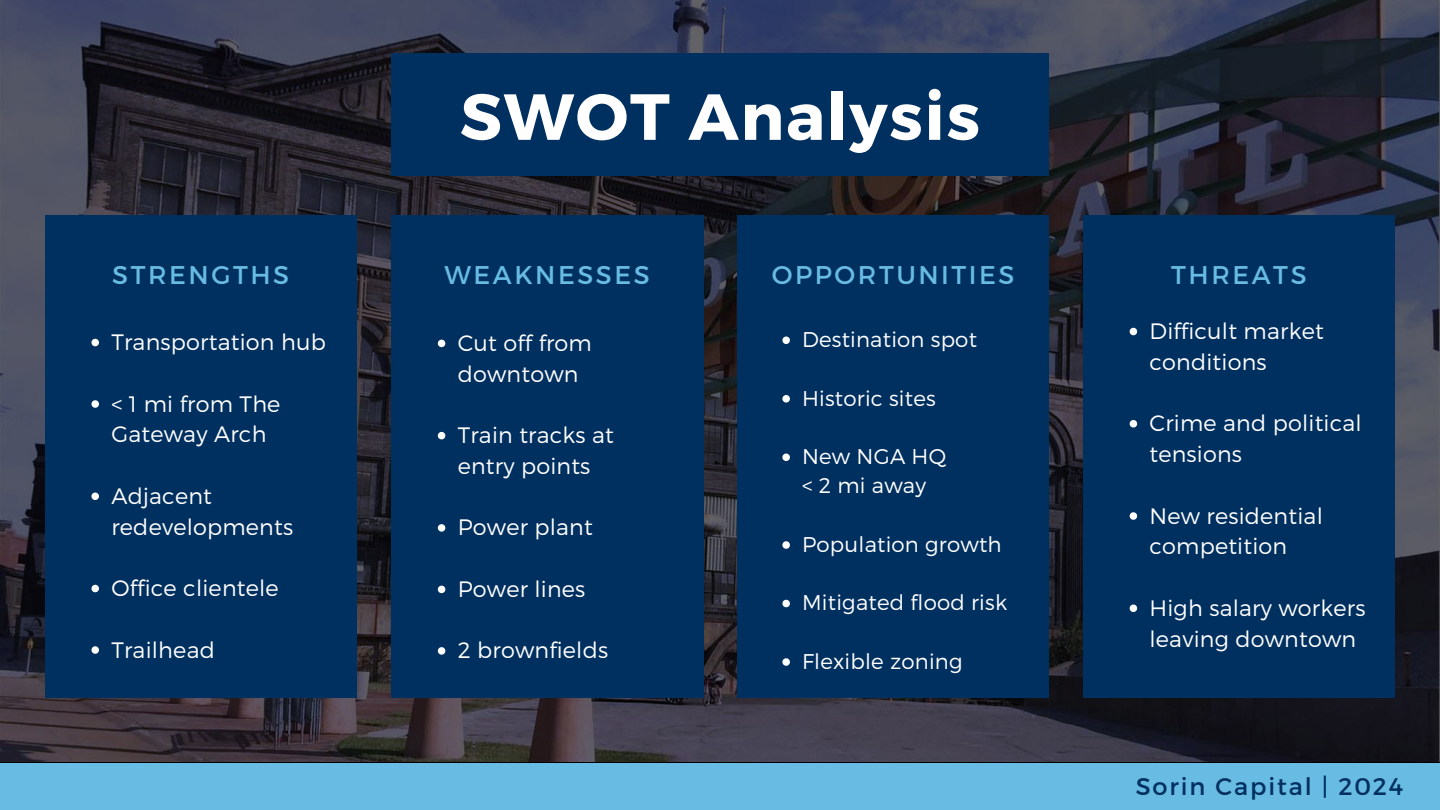
<style>
.page{position:relative;width:1440px;height:810px;background:#fff}
.page>*{position:absolute;margin:0;border:0;box-sizing:border-box;transform-origin:0 0}
.t1{font:700 65px "Montserrat";letter-spacing:.03em;color:#fff}
.t2{font:25.6px "Montserrat";letter-spacing:.1em;color:#68bbe3}
.t3{font:24px "Montserrat";letter-spacing:.08em;color:#003060}
.t4{font:300 22.3px/30.8px "Montserrat";letter-spacing:.01em;color:#fff}
.t5{font:300 21.3px/29.2px "Montserrat";letter-spacing:.01em;color:#fff}
</style>
<div class="page">
<img style="left:0;top:0;width:1440px;height:762px">
<div style="left:45px;top:215px;width:312px;height:483px;background:#003060"></div>
<div style="left:0;top:763px;width:1440px;height:47px;background:#68bbe3"></div>
<div style="left:391px;top:215px;width:312px;height:483px;background:#003060"></div>
<div style="left:737px;top:215px;width:312px;height:483px;background:#003060"></div>
<div style="left:1083px;top:215px;width:312px;height:483px;background:#003060"></div>
<div style="left:391px;top:53px;width:658px;height:123px;background:#003060"></div>
<svg style="left:91px;top:339px;width:8px;height:7px"></svg>
<svg style="left:91px;top:400px;width:8px;height:8px"></svg>
<svg style="left:91px;top:493px;width:8px;height:7px"></svg>
<svg style="left:91px;top:585px;width:8px;height:7px"></svg>
<svg style="left:91px;top:646px;width:8px;height:8px"></svg>
<svg style="left:438px;top:340px;width:7px;height:7px"></svg>
<svg style="left:438px;top:432px;width:7px;height:7px"></svg>
<svg style="left:438px;top:524px;width:7px;height:8px"></svg>
<svg style="left:438px;top:586px;width:7px;height:7px"></svg>
<svg style="left:438px;top:647px;width:7px;height:8px"></svg>
<svg style="left:782px;top:337px;width:8px;height:7px"></svg>
<svg style="left:782px;top:395px;width:8px;height:8px"></svg>
<svg style="left:782px;top:454px;width:8px;height:7px"></svg>
<svg style="left:782px;top:541px;width:8px;height:8px"></svg>
<svg style="left:782px;top:600px;width:8px;height:7px"></svg>
<svg style="left:782px;top:658px;width:8px;height:8px"></svg>
<svg style="left:1130px;top:328px;width:7px;height:7px"></svg>
<svg style="left:1130px;top:420px;width:7px;height:8px"></svg>
<svg style="left:1130px;top:512px;width:7px;height:8px"></svg>
<svg style="left:1130px;top:605px;width:7px;height:7px"></svg>
<p class="t2" style="left:112px;top:258px;width:178px">STRENGTHS</p>
<p class="t4" style="left:111px;top:326px;width:216px">Transportation hub</p>
<p class="t4" style="left:111px;top:387px;width:171px">&lt; 1 mi from The<br>Gateway Arch</p>
<p class="t4" style="left:111px;top:479px;width:183px">Adjacent redevelopments</p>
<p class="t4" style="left:111px;top:572px;width:169px">Office clientele</p>
<p class="t4" style="left:111px;top:633px;width:105px">Trailhead</p>
<h1 class="t1" style="left:460px;top:74px;width:522px">SWOT Analysis</h1>
<p class="t2" style="left:445px;top:258px;width:207px">WEAKNESSES</p>
<p class="t4" style="left:458px;top:326px;width:136px">Cut off from downtown</p>
<p class="t4" style="left:458px;top:419px;width:158px">Train tracks at entry points</p>
<p class="t4" style="left:458px;top:511px;width:137px">Power plant</p>
<p class="t4" style="left:458px;top:572px;width:129px">Power lines</p>
<p class="t4" style="left:458px;top:634px;width:152px">2 brownfields</p>
<p class="t2" style="left:772px;top:258px;width:244px">OPPORTUNITIES</p>
<p class="t5" style="left:802px;top:324px;width:176px">Destination spot</p>
<p class="t5" style="left:802px;top:382px;width:135px">Historic sites</p>
<p class="t5" style="left:802px;top:441px;width:146px">New NGA HQ &lt; 2 mi away</p>
<p class="t5" style="left:802px;top:529px;width:201px">Population growth</p>
<p class="t5" style="left:802px;top:587px;width:207px">Mitigated flood risk</p>
<p class="t5" style="left:802px;top:646px;width:162px">Flexible zoning</p>
<p class="t2" style="left:1171px;top:258px;width:137px">THREATS</p>
<p class="t4" style="left:1150px;top:315px;width:176px">Difficult market conditions</p>
<p class="t4" style="left:1150px;top:407px;width:214px">Crime and political tensions</p>
<p class="t4" style="left:1150px;top:499px;width:175px">New residential competition</p>
<p class="t4" style="left:1150px;top:591px;width:217px">High salary workers leaving downtown</p>
<p class="t3" style="left:1136px;top:771px;width:269px">Sorin Capital | 2024</p>
</div>
